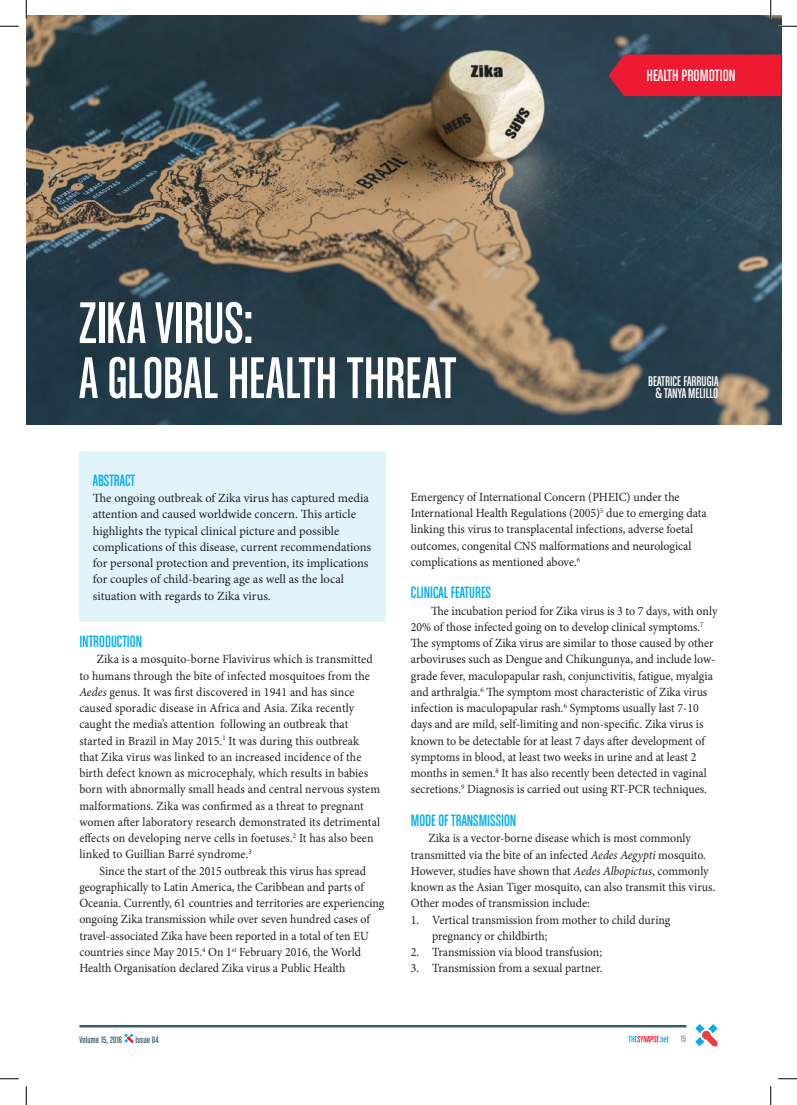
<style>
.page{position:relative;width:797px;height:1105px;background:#fff}
.page>*{position:absolute;margin:0;border:0;box-sizing:border-box;transform-origin:0 0}
.t1{font:62.5px/55px "Chalet Comprime Cologne Sixty";color:#fff;scale:.95 1}
.t2{font:17.5px "Chalet Comprime Cologne Eighty";color:#00aeef;scale:.95 1}
.t3{font:17.5px "Chalet Comprime Cologne Sixty";color:#fff}
.t4{font:15px/12.5px "Chalet Comprime Cologne Eighty";color:#fff;text-align:center;scale:.95 1}
.t5{font:12.5px/16.2px "Minion Pro";color:#231f20;scale:.95 1}
.t6{font:12.5px/16.2px "Minion Pro";color:#231f20}
.t7{font:10px "Chalet Comprime Cologne Sixty";letter-spacing:.02em;color:#375d6e;scale:.95 1}
.t8{font:10px "Chalet Comprime Cologne Sixty";color:#939598}
.s1{font-style:italic}
</style>
<div class="page">
<img style="left:26px;top:16px;width:755px;height:409px">
<div style="left:79px;top:451px;width:307px;height:171px;background:#e1f4fc"></div>
<div style="left:608px;top:55px;width:173px;height:41px;background:#ed1a31"></div>
<svg style="left:628px;top:1036px;width:40px;height:6px"></svg>
<hr style="left:79px;top:1025px;width:607px;height:2px;background:#375d6e">
<svg style="left:695px;top:1024px;width:22px;height:22px"></svg>
<svg style="left:124px;top:1033px;width:9px;height:10px"></svg>
<svg style="left:0;top:25px;width:19px;height:2px"></svg>
<svg style="left:778px;top:25px;width:19px;height:2px"></svg>
<svg style="left:0;top:1078px;width:19px;height:1px"></svg>
<svg style="left:778px;top:1078px;width:19px;height:1px"></svg>
<svg style="left:25px;top:0;width:2px;height:19px"></svg>
<svg style="left:25px;top:1086px;width:2px;height:19px"></svg>
<svg style="left:770px;top:0;width:1px;height:19px"></svg>
<svg style="left:770px;top:1086px;width:1px;height:19px"></svg>
<h1 class="t1" style="left:79px;top:294px;width:398px">ZIKA VIRUS:<br>A GLOBAL HEALTH THREAT</h1>
<h2 class="t3" style="left:646px;top:66px;width:91px">HEALTH PROMOTION</h2>
<p class="t4" style="left:648px;top:374px;width:76px">BEATRICE FARRUGIA &amp; TANYA MELILLO</p>
<h2 class="t2" style="left:93px;top:471px;width:46px">ABSTRACT</h2>
<p class="t6" style="left:93px;top:490px;width:280px">The ongoing outbreak of Zika virus has captured media attention and caused worldwide concern. This article highlights the typical clinical picture and possible complications of this disease, current recommendations for personal protection and prevention, its implications for couples of child-bearing age as well as the local situation with regards to Zika virus.</p>
<h2 class="t2" style="left:79px;top:632px;width:7px">INTRODUCTION</h2>
<p class="t5" style="left:79px;top:651px;width:318px;text-indent:18px">Zika is a mosquito-borne Flavivirus which is transmitted to humans through the bite of infected mosquitoes from the <span class="s1">Aedes</span> genus. It was first discovered in 1941 and has since caused sporadic disease in Africa and Asia. Zika recently caught the media’s attention following an outbreak that started in Brazil in May 2015.<sup>1</sup> It was during this outbreak that Zika virus was linked to an increased incidence of the birth defect known as microcephaly, which results in babies born with abnormally small heads and central nervous system malformations. Zika was confirmed as a threat to pregnant women after laboratory research demonstrated its detrimental effects on developing nerve cells in foetuses.<sup>2</sup> It has also been linked to Guillian Barré syndrome.<sup>3</sup></p>
<p class="t5" style="left:79px;top:863px;width:323px;text-indent:20px">Since the start of the 2015 outbreak this virus has spread geographically to Latin America, the Caribbean and parts of Oceania. Currently, 61 countries and territories are experiencing ongoing Zika transmission while over seven hundred cases of travel-associated Zika have been reported in a total of ten EU countries since May 2015.<sup>4</sup> On 1<sup>st</sup> February 2016, the World Health Organisation declared Zika virus a Public Health</p>
<p class="t5" style="left:411px;top:489px;width:313px">Emergency of International Concern (PHEIC) under the International Health Regulations (2005)<sup>5</sup> due to emerging data linking this virus to transplacental infections, adverse foetal outcomes, congenital CNS malformations and neurological complications as mentioned above.<sup>6</sup></p>
<h2 class="t2" style="left:411px;top:583px;width:86px">CLINICAL FEATURES</h2>
<p class="t5" style="left:411px;top:603px;width:324px;text-indent:20px">The incubation period for Zika virus is 3 to 7 days, with only 20% of those infected going on to develop clinical symptoms.<sup>7<br></sup>The symptoms of Zika virus are similar to those caused by other arboviruses such as Dengue and Chikungunya, and include low&shy;grade fever, maculopapular rash, conjunctivitis, fatigue, myalgia and arthralgia.<sup>6</sup> The symptom most characteristic of Zika virus infection is maculopapular rash.<sup>6</sup> Symptoms usually last 7-10 days and are mild, self-limiting and non-specific. Zika virus is known to be detectable for at least 7 days after development of symptoms in blood, at least two weeks in urine and at least 2 months in semen.<sup>8</sup> It has also recently been detected in vaginal secretions.<sup>9</sup> Diagnosis is carried out using RT-PCR techniques.</p>
<h2 class="t2" style="left:411px;top:811px;width:112px">MODE OF TRANSMISSION</h2>
<p class="t5" style="left:411px;top:830px;width:322px;text-indent:18px">Zika is a vector-borne disease which is most commonly transmitted via the bite of an infected <span class="s1">Aedes Aegypti</span> mosquito.<br>However, studies have shown that <span class="s1">Aedes Albopictus</span>, commonly known as the Asian Tiger mosquito, can also transmit this virus.<br>Other modes of transmission include:</p>
<p class="t5" style="left:432px;top:911px;width:252px;text-indent:-21px">1. Vertical transmission from mother to child during pregnancy or childbirth;</p>
<p class="t5" style="left:411px;top:944px;width:203px">2. Transmission via blood transfusion;</p>
<p class="t5" style="left:411px;top:960px;width:203px">3. Transmission from a sexual partner.</p>
<p class="t7" style="left:79px;top:1034px;width:47px">VOLUME 15, 2016</p>
<p class="t7" style="left:135px;top:1034px;width:26px">ISSUE 04</p>
<p class="t8" style="left:680px;top:1034px;width:7px">15</p>
</div>
